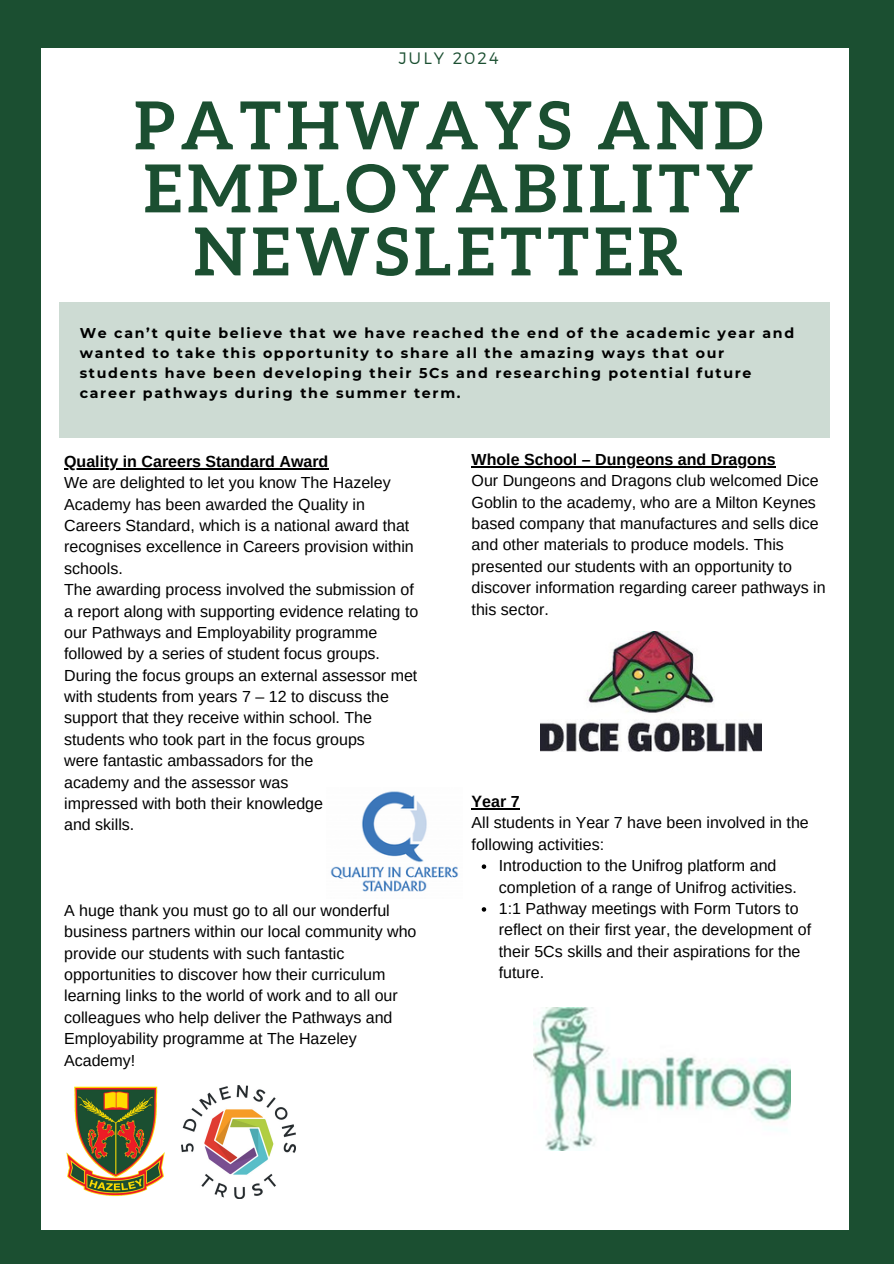
<style>
.page{position:relative;width:894px;height:1264px;background:#fff}
.page>*{position:absolute;margin:0;border:0;box-sizing:border-box;transform-origin:0 0}
.t1{font:700 66.15px/63px "Aleo";letter-spacing:.08em;color:#1b4f31;text-align:center}
.t2{font:300 16.5px "Montserrat";letter-spacing:.12em;color:#1b4f31}
.t3{font:16.05px/21.3px "Arimo";color:#000}
.t4{font:700 14.25px/20px "Montserrat";letter-spacing:.12em;color:#000}
.s1{font-weight:700}
</style>
<div class="page">
<div style="left:0;top:0;width:893px;height:1263px;background:#1b4f31"></div>
<div style="left:41px;top:48px;width:807px;height:1181px;background:#fff"></div>
<div style="left:60px;top:302px;width:769px;height:135px;background:#cddbd3"></div>
<img style="left:181px;top:1085px;width:114px;height:113px">
<img style="left:66px;top:1086px;width:99px;height:110px">
<hr style="left:64px;top:468px;width:264px;height:1px;background:#000">
<img style="left:330px;top:791px;width:129px;height:101px">
<img style="left:540px;top:631px;width:221px;height:120px">
<img style="left:533px;top:1007px;width:257px;height:143px">
<hr style="left:471px;top:466px;width:304px;height:1px;background:#000">
<hr style="left:471px;top:808px;width:48px;height:1px;background:#000">
<svg style="left:481px;top:864px;width:5px;height:4px"></svg>
<svg style="left:481px;top:907px;width:5px;height:4px"></svg>
<p class="t2" style="left:398px;top:47px;width:101px">JULY 2024</p>
<h2 class="t1" style="left:134px;top:93px;width:630px">PATHWAYS AND<br>EMPLOYABILITY<br>NEWSLETTER</h2>
<p class="t4" style="left:80px;top:322px;width:715px">We can’t quite believe that we have reached the end of the academic year and wanted to take this opportunity to share all the amazing ways that our students have been developing their 5Cs and researching potential future career pathways during the summer term.</p>
<p class="t3" style="left:64px;top:450px;width:355px"><span class="s1">Quality in Careers Standard Award<br></span>We are delighted to let you know The Hazeley Academy has been awarded the Quality in Careers Standard, which is a national award that recognises excellence in Careers provision within schools.<br>The awarding process involved the submission of a report along with supporting evidence relating to our Pathways and Employability programme followed by a series of student focus groups.<br>During the focus groups an external assessor met with students from years 7 – 12 to discuss the support that they receive within school. The students who took part in the focus groups<br>were fantastic ambassadors for the<br>academy and the assessor was<br>impressed with both their knowledge<br>and skills.</p>
<p class="t3" style="left:64px;top:899px;width:354px">A huge thank you must go to all our wonderful business partners within our local community who provide our students with such fantastic opportunities to discover how their curriculum learning links to the world of work and to all our colleagues who help deliver the Pathways and Employability programme at The Hazeley Academy!</p>
<h3 class="t3" style="left:471px;top:448px;width:355px"><span class="s1">Whole School – Dungeons and Dragons<br></span>Our Dungeons and Dragons club welcomed Dice Goblin to the academy, who are a Milton Keynes based company that manufactures and sells dice and other materials to produce models. This presented our students with an opportunity to discover information regarding career pathways in this sector.</h3>
<h3 class="t3" style="left:471px;top:790px;width:339px"><span class="s1">Year 7<br></span>All students in Year 7 have been involved in the following activities:</h3>
<p class="t3" style="left:498px;top:855px;width:299px">Introduction to the Unifrog platform and completion of a range of Unifrog activities.</p>
<p class="t3" style="left:498px;top:897px;width:314px">1:1 Pathway meetings with Form Tutors to reflect on their first year, the development of their 5Cs skills and their aspirations for the future.</p>
</div>
